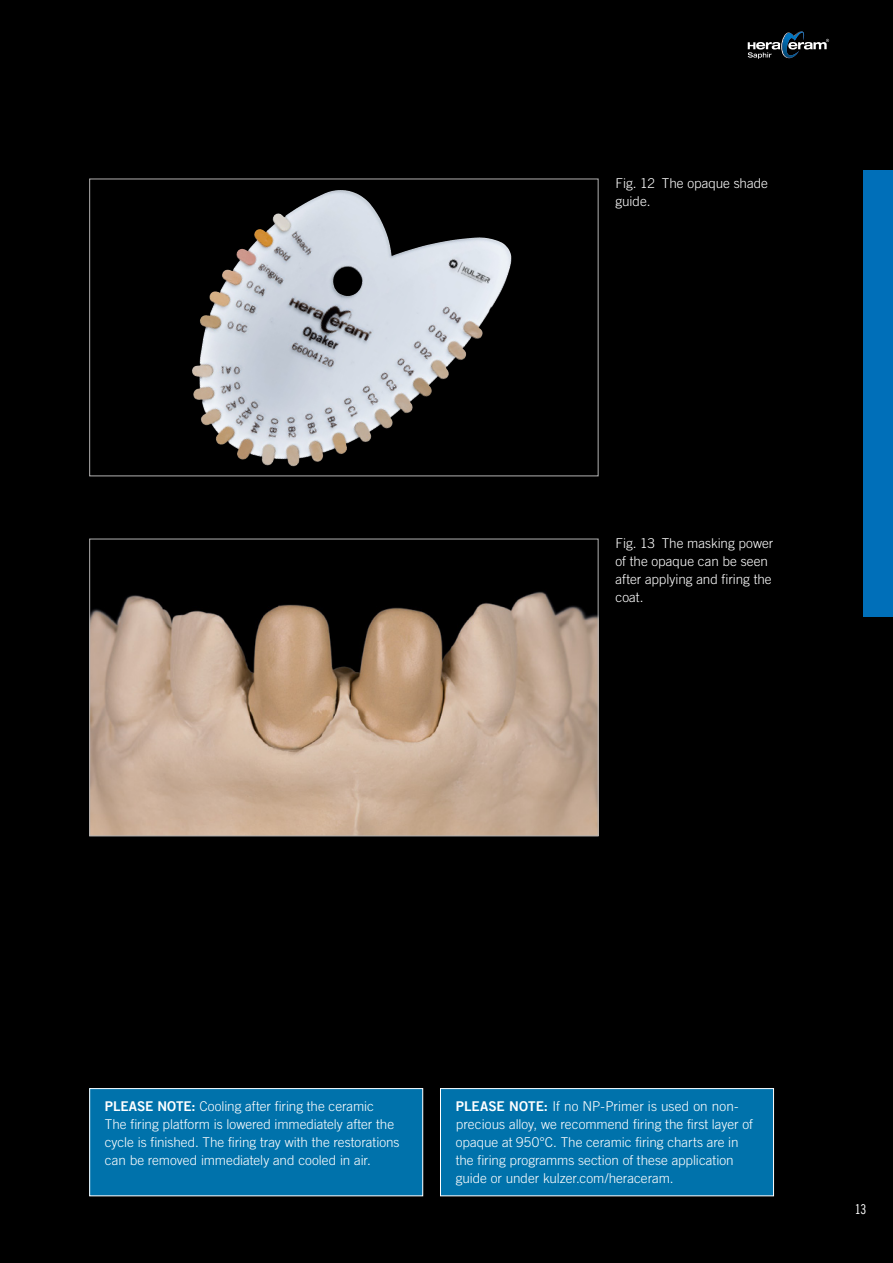
<style>
.page{position:relative;width:893px;height:1263px;background:#000}
.page>*{position:absolute;margin:0;border:0;box-sizing:border-box;transform-origin:0 0}
.xxx_Tabelle_01_C_HC{font:300 13.5px/18px "Trade Gothic LT Com";color:#fff}
.xxx_Body_HC_Saphir{font:300 13.5px/18px "Trade Gothic LT Com";color:#fff}
.t1{font:13.5px "Trade Gothic LT Com Cn 18";color:#fff}
.s1{font-family:"Trade Gothic LT Com Bd 2";font-weight:400}
</style>
<div class="page">
<svg style="left:747px;top:31px;width:83px;height:28px"></svg>
<div style="left:863px;top:170px;width:30px;height:447px;background:#006fb9"></div>
<div style="left:90px;top:1088px;width:333px;height:108px;background:#0072ab"></div>
<div style="left:89px;top:1088px;width:334px;height:108px;border:1px solid #fff"></div>
<svg style="left:192px;top:190px;width:320px;height:277px"></svg>
<img style="left:201px;top:190px;width:135px;height:127px">
<img style="left:91px;top:591px;width:505px;height:243px">
<div style="left:89px;top:539px;width:509px;height:297px;border:1px solid #b3b2b2"></div>
<div style="left:440px;top:1088px;width:333px;height:108px;background:#0072ab"></div>
<div style="left:440px;top:1088px;width:334px;height:108px;border:1px solid #fff"></div>
<p class="xxx_Body_HC_Saphir" style="left:615px;top:174px;width:154px">Fig. 12 The opaque shade guide.</p>
<p class="xxx_Body_HC_Saphir" style="left:615px;top:534px;width:159px">Fig. 13 The masking power of the opaque can be seen after applying and firing the coat.</p>
<p class="xxx_Tabelle_01_C_HC" style="left:105px;top:1097px;width:296px"><span class="s1">PLEASE NOTE:</span> Cooling after firing the ceramic<br>The firing platform is lowered immediately after the cycle is finished. The firing tray with the restorations can be removed immediately and cooled in air.</p>
<p class="xxx_Tabelle_01_C_HC" style="left:456px;top:1097px;width:299px"><span class="s1">PLEASE NOTE:</span> If no NP-Primer is used on non&shy;precious alloy, we recommend firing the first layer of opaque at 950°C. The ceramic firing charts are in the firing programms section of these application guide or under kulzer.com/heraceram.</p>
<p class="t1" style="left:855px;top:1201px;width:13px">13</p>
</div>
